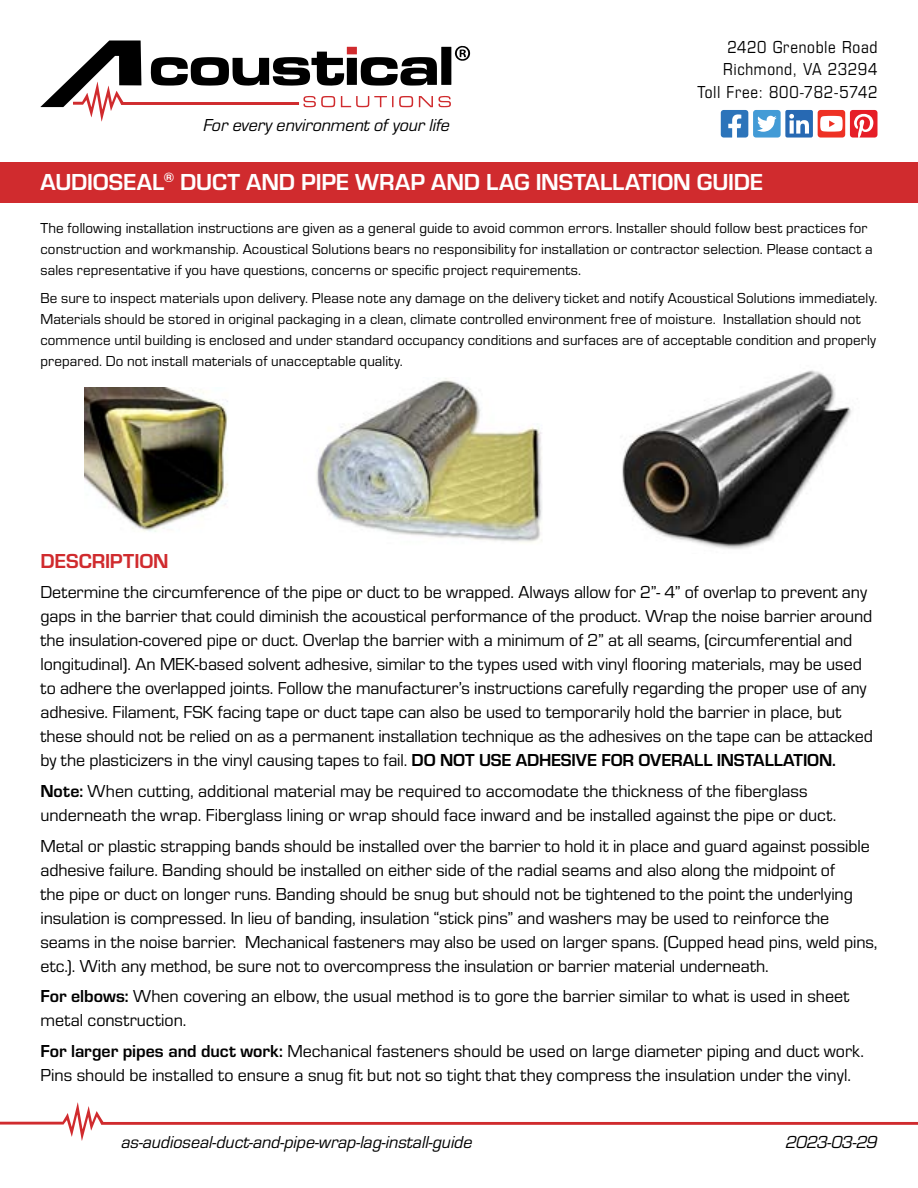
<style>
.page{position:relative;width:918px;height:1188px;background:#fff}
.page>*{position:absolute;margin:0;border:0;box-sizing:border-box;transform-origin:0 0}
.t1{font:700 24px "Eurostile";letter-spacing:-.005em;color:#fff}
.t2{font:700 21px "Eurostile";letter-spacing:-.005em;color:#d02b2e}
.t3{font:18px/24px "Eurostile";letter-spacing:-.005em;color:#000}
.t4{font:italic 18px "Eurostile";letter-spacing:-.005em;color:#000}
.t5{font:18px/22.5px "Eurostile Con";letter-spacing:.035em;color:#000;text-align:right}
.t6{font:15px/21px "Eurostile";letter-spacing:.005em;color:#000}
.s1{font-weight:700}
</style>
<div class="page">
<svg style="left:0;top:1102px;width:918px;height:39px"></svg>
<svg style="left:721px;top:110px;width:156px;height:28px"></svg>
<div style="left:0;top:162px;width:918px;height:40px;background:#d02b2e"></div>
<svg style="left:40px;top:40px;width:430px;height:82px"></svg>
<img style="left:622px;top:370px;width:230px;height:179px">
<img style="left:316px;top:378px;width:226px;height:164px">
<img style="left:84px;top:388px;width:144px;height:144px">
<p class="t4" style="left:204px;top:113px;width:248px">For every environment of your life</p>
<p class="t5" style="left:697px;top:34px;width:182px">2420 Grenoble Road<br>Richmond, VA 23294<br>Toll Free: 800-782-5742</p>
<h1 class="t1" style="left:40px;top:165px;width:724px">AUDIOSEAL<sup>®</sup> DUCT AND PIPE WRAP AND LAG INSTALLATION GUIDE</h1>
<p class="t6" style="left:40px;top:217px;width:834px">The following installation instructions are given as a general guide to avoid common errors. Installer should follow best practices for construction and workmanship. Acoustical Solutions bears no responsibility for installation or contractor selection. Please contact a sales representative if you have questions, concerns or specific project requirements.</p>
<p class="t6" style="left:40px;top:286px;width:838px">Be sure to inspect materials upon delivery. Please note any damage on the delivery ticket and notify Acoustical Solutions immediately.<br>Materials should be stored in original packaging in a clean, climate controlled environment free of moisture. Installation should not commence until building is enclosed and under standard occupancy conditions and surfaces are of acceptable condition and properly prepared. Do not install materials of unacceptable quality.</p>
<p class="t2" style="left:40px;top:545px;width:130px">DESCRIPTION</p>
<p class="t3" style="left:40px;top:579px;width:834px">Determine the circumference of the pipe or duct to be wrapped. Always allow for 2”- 4” of overlap to prevent any gaps in the barrier that could diminish the acoustical performance of the product. Wrap the noise barrier around the insulation-covered pipe or duct. Overlap the barrier with a minimum of 2” at all seams, (circumferential and longitudinal). An MEK-based solvent adhesive, similar to the types used with vinyl flooring materials, may be used to adhere the overlapped joints. Follow the manufacturer’s instructions carefully regarding the proper use of any adhesive. Filament, FSK facing tape or duct tape can also be used to temporarily hold the barrier in place, but these should not be relied on as a permanent installation technique as the adhesives on the tape can be attacked by the plasticizers in the vinyl causing tapes to fail. <span class="s1">DO NOT USE ADHESIVE FOR OVERALL INSTALLATION.</span></p>
<p class="t3" style="left:40px;top:778px;width:797px"><span class="s1">Note:</span> When cutting, additional material may be required to accomodate the thickness of the fiberglass underneath the wrap. Fiberglass lining or wrap should face inward and be installed against the pipe or duct.</p>
<p class="t3" style="left:40px;top:833px;width:839px">Metal or plastic strapping bands should be installed over the barrier to hold it in place and guard against possible adhesive failure. Banding should be installed on either side of the radial seams and also along the midpoint of<br>the pipe or duct on longer runs. Banding should be snug but should not be tightened to the point the underlying insulation is compressed. In lieu of banding, insulation “stick pins” and washers may be used to reinforce the seams in the noise barrier. Mechanical fasteners may also be used on larger spans. (Cupped head pins, weld pins, etc.). With any method, be sure not to overcompress the insulation or barrier material underneath.</p>
<p class="t3" style="left:40px;top:984px;width:810px"><span class="s1">For elbows:</span> When covering an elbow, the usual method is to gore the barrier similar to what is used in sheet metal construction.</p>
<p class="t3" style="left:40px;top:1038px;width:825px"><span class="s1">For larger pipes and duct work:</span> Mechanical fasteners should be used on large diameter piping and duct work.<br>Pins should be installed to ensure a snug fit but not so tight that they compress the insulation under the vinyl.</p>
<p class="t4" style="left:121px;top:1130px;width:353px">as-audioseal-duct-and-pipe-wrap-lag-install-guide</p>
<p class="t4" style="left:786px;top:1130px;width:93px">2023-03-29</p>
</div>
